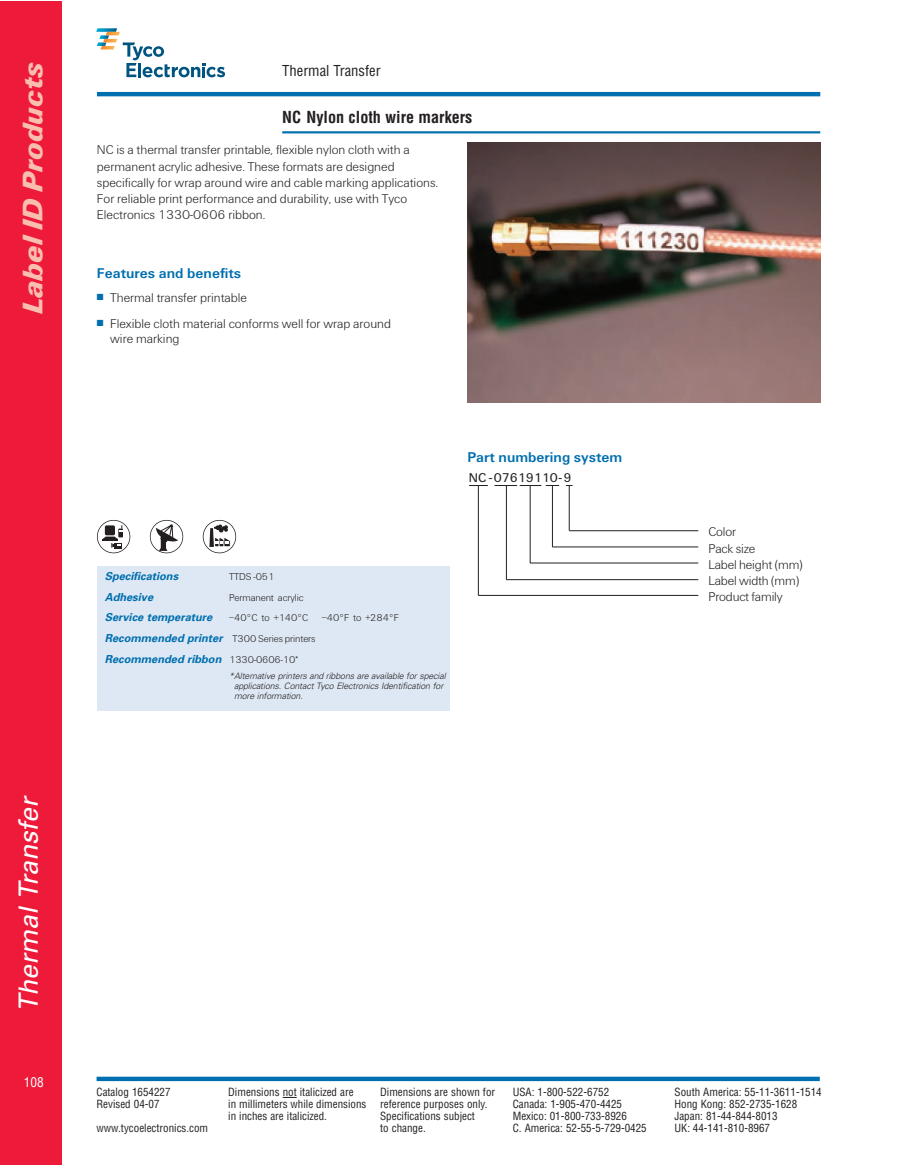
<style>
.page{position:relative;width:918px;height:1165px;background:#fff}
.page>*{position:absolute;margin:0;border:0;box-sizing:border-box;transform-origin:0 0}
.t1{font:italic 900 29.4px "U76 Univers";color:#fabeb1}
.t2{font:italic 26.4px "Univers";color:#fff}
.t3{font:700 condensed 16.2px "Helvetica";color:#231f20}
.t4{font:700 14.7px "U65 Univers";color:#006faf}
.t5{font:condensed 14.7px "Helvetica";color:#231f20}
.t6{font:300 13.2px/16.2px "U45 Univers";color:#231f20}
.t7{font:13.2px "U55 Univers";color:#231f20}
.t8{font:condensed 13.2px "Helvetica";color:#fff}
.t9{font:condensed 10.95px "Helvetica";color:#231f20}
.t10{font:italic 700 10.95px/20.5px "Univers";color:#006faf}
.t11{font:300 10.35px "U45 Univers";letter-spacing:-.01em;color:#231f20}
.t12{font:italic 300 8.85px/10.4px "Univers";color:#231f20}
.s1{color:#006faf}
.s2{font-family:"U45 Univers";font-weight:300;font-style:normal;font-size:10.35px;color:#231f20}
</style>
<div class="page">
<div style="left:0;top:1px;width:62px;height:1163px;background:#ed1a3a"></div>
<svg style="left:283px;top:1096px;width:13px;height:1px"></svg>
<svg style="left:97px;top:1076px;width:723px;height:4px;background:#2c88bc"></svg>
<hr style="left:282px;top:131px;width:538px;height:2px;background:#006faf">
<hr style="left:97px;top:92px;width:723px;height:4px;background:#006faf">
<svg style="left:97px;top:28px;width:128px;height:49px"></svg>
<div style="left:97px;top:566px;width:352px;height:144px;background:#dee8f4"></div>
<img style="left:467px;top:143px;width:353px;height:259px">
<svg style="left:469px;top:485px;width:19px;height:1px"></svg>
<svg style="left:495px;top:485px;width:64px;height:1px"></svg>
<hr style="left:569px;top:530px;width:129px;height:1px;background:#231f20">
<hr style="left:552px;top:546px;width:146px;height:1px;background:#231f20">
<hr style="left:530px;top:562px;width:168px;height:1px;background:#231f20">
<hr style="left:478px;top:595px;width:220px;height:1px;background:#231f20">
<hr style="left:506px;top:579px;width:192px;height:1px;background:#231f20">
<hr style="left:478px;top:485px;width:1px;height:110px;background:#231f20">
<hr style="left:506px;top:485px;width:1px;height:94px;background:#231f20">
<hr style="left:530px;top:485px;width:1px;height:78px;background:#231f20">
<hr style="left:552px;top:485px;width:1px;height:62px;background:#231f20">
<hr style="left:569px;top:485px;width:1px;height:45px;background:#231f20">
<svg style="left:97px;top:520px;width:33px;height:33px"></svg>
<div style="left:97px;top:520px;width:33px;height:33px;border:1px solid #231f20;border-radius:50%"></div>
<svg style="left:203px;top:520px;width:33px;height:33px"></svg>
<svg style="left:209px;top:524px;width:22px;height:23px"></svg>
<div style="left:203px;top:520px;width:33px;height:33px;border:1px solid #231f20;border-radius:50%"></div>
<svg style="left:150px;top:520px;width:33px;height:33px"></svg>
<svg style="left:156px;top:524px;width:22px;height:18px"></svg>
<div style="left:161px;top:539px;width:5px;height:9px;background:#231f20"></div>
<svg style="left:159px;top:548px;width:8px;height:3px"></svg>
<div style="left:150px;top:520px;width:33px;height:33px;border:1px solid #231f20;border-radius:50%"></div>
<h1 class="t1" style="left:23px;top:314px;width:253px;rotate:-90deg">Label ID Products</h1>
<h2 class="t2" style="left:19px;top:1012px;width:221px;rotate:-90deg">Thermal Transfer</h2>
<p class="t8" style="left:24px;top:1076px;width:21px">108</p>
<p class="t5" style="left:282px;top:65px;width:100px">Thermal Transfer</p>
<p class="t3" style="left:282px;top:111px;width:192px">NC Nylon cloth wire markers</p>
<p class="t6" style="left:97px;top:143px;width:343px">NC is a thermal transfer printable, flexible nylon cloth with a permanent acrylic adhesive. These formats are designed specifically for wrap around wire and cable marking applications.<br>For reliable print performance and durability, use with Tyco Electronics 1330-0606 ribbon.</p>
<p class="t4" style="left:97px;top:268px;width:146px">Features and benefits</p>
<p class="t6" style="left:97px;top:290px;width:152px"><span class="s1">■</span> Thermal transfer printable</p>
<p class="t6" style="left:110px;top:317px;width:282px;line-height:14.7px;text-indent:-13px"><span class="s1">■</span> Flexible cloth material conforms well for wrap around wire marking</p>
<p class="t4" style="left:467px;top:452px;width:156px">Part numbering system</p>
<p class="t7" style="left:469px;top:473px;width:104px">NC - 07619110- 9</p>
<p class="t10" style="left:105px;top:567px;width:77px">Specifications</p>
<p class="t11" style="left:229px;top:573px;width:47px">TTDS -051</p>
<p class="t10" style="left:105px;top:587px;width:52px">Adhesive</p>
<p class="t11" style="left:229px;top:594px;width:76px">Permanent acrylic</p>
<p class="t10" style="left:105px;top:608px;width:111px">Service temperature</p>
<p class="t11" style="left:229px;top:614px;width:81px">–40°C to +140°C</p>
<p class="t11" style="left:322px;top:614px;width:79px">–40°F to +284°F</p>
<p class="t10" style="left:105px;top:628px;width:212px">Recommended printer <span class="s2">T300 Series printers<br></span>Recommended ribbon <span class="s2">1 3 3 0-0 6 0 6 - 1 0 *</span></p>
<p class="t12" style="left:234px;top:671px;width:215px;text-indent:-5px">*Alternative printers and ribbons are available for special applications. Contact Tyco Electronics Identification for more information.</p>
<p class="t6" style="left:709px;top:525px;width:96px">Color<br>Pack size<br>Label height (mm)<br>Label width (mm)<br>Product family</p>
<p class="t9" style="left:97px;top:1088px;width:76px">Catalog 1654227</p>
<p class="t9" style="left:228px;top:1088px;width:127px">Dimensions not italicized are</p>
<p class="t9" style="left:380px;top:1088px;width:116px">Dimensions are shown for</p>
<p class="t9" style="left:513px;top:1088px;width:98px">USA: 1-800-522-6752</p>
<p class="t9" style="left:675px;top:1088px;width:149px">South America: 55-11-3611-1514</p>
<p class="t9" style="left:97px;top:1099px;width:65px">Revised 04-07</p>
<p class="t9" style="left:228px;top:1099px;width:261px">in millimeters while dimensions reference purposes only.</p>
<p class="t9" style="left:513px;top:1099px;width:111px">Canada: 1-905-470-4425</p>
<p class="t9" style="left:675px;top:1099px;width:124px">Hong Kong: 852-2735-1628</p>
<p class="t9" style="left:228px;top:1111px;width:100px">in inches are italicized.</p>
<p class="t9" style="left:380px;top:1111px;width:96px">Specifications subject</p>
<p class="t9" style="left:513px;top:1111px;width:116px">Mexico: 01-800-733-8926</p>
<p class="t9" style="left:675px;top:1111px;width:105px">Japan: 81-44-844-8013</p>
<p class="t9" style="left:97px;top:1123px;width:113px">www.tycoelectronics.com</p>
<p class="t9" style="left:380px;top:1123px;width:47px">to change.</p>
<p class="t9" style="left:513px;top:1123px;width:136px">C. America: 52-55-5-729-0425</p>
<p class="t9" style="left:675px;top:1123px;width:97px">UK: 44-141-810-8967</p>
</div>
